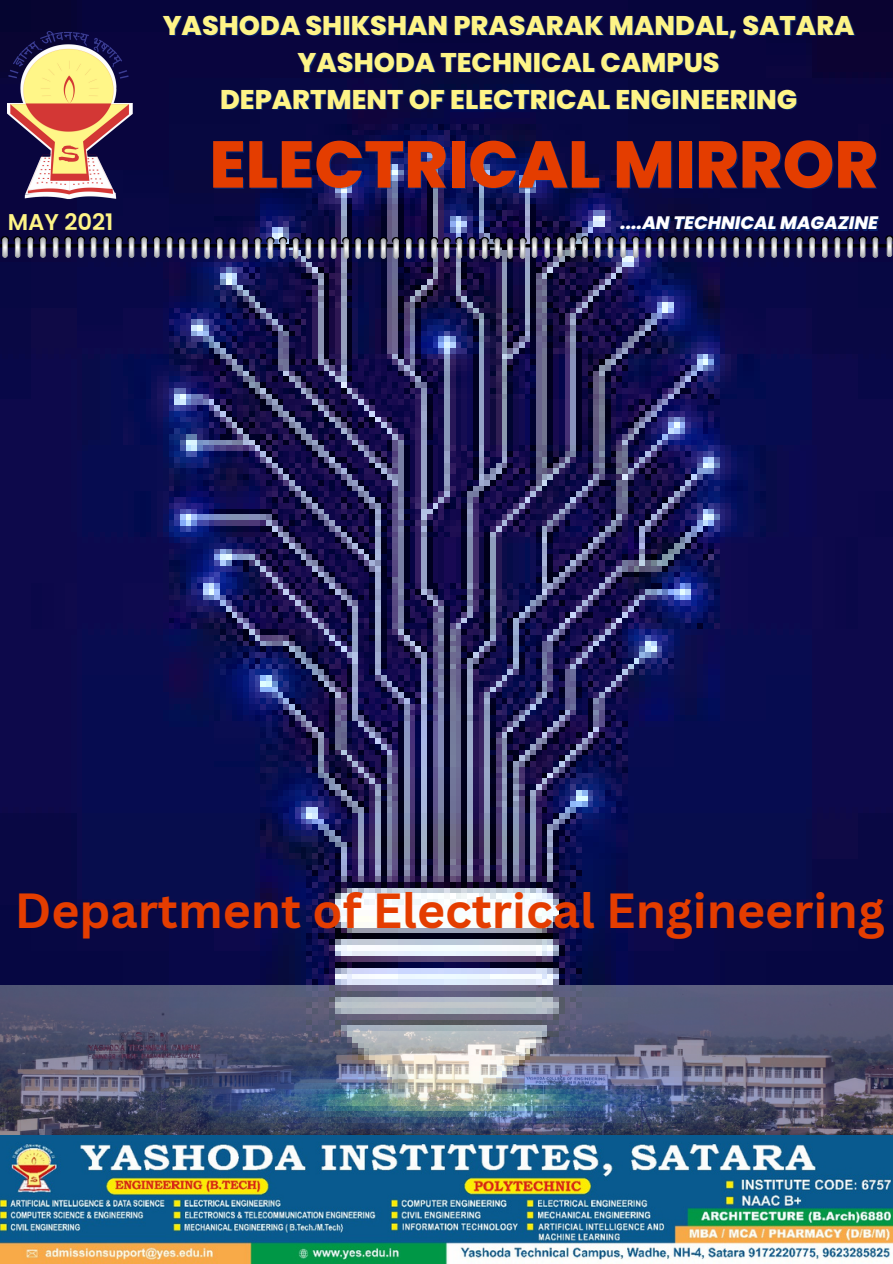
<style>
.page{position:relative;width:893px;height:1264px;background:#fff}
.page>*{position:absolute;margin:0;border:0;box-sizing:border-box;transform-origin:0 0}
.t1{font:800 66px "Poppins";color:#e43d00}
.t2{font:700 48px "Canva Sans";color:#e43d00}
.t3{font:800 27px/37.2px "Poppins";color:#fef487;text-align:center}
.t4{font:600 22.8px "Poppins";color:#fef487}
.t5{font:italic 800 18px "Poppins";color:#fff}
.s1{color:rgb(0 74 173/.4)}
</style>
<div class="page">
<img style="left:0;top:0;width:892px;height:985px">
<img style="left:8px;top:32px;width:125px;height:167px">
<img style="left:0;top:985px;width:892px;height:150px">
<svg style="left:1px;top:236px;width:878px;height:22px;background:#545470"></svg>
<svg style="left:885px;top:235px;width:7px;height:22px"></svg>
<img style="left:0;top:1135px;width:892px;height:128px">
<p class="t4" style="left:8px;top:206px;width:107px">MAY 2021</p>
<p class="t3" style="left:163px;top:7px;width:693px">YASHODA SHIKSHAN PRASARAK MANDAL, SATARA<br>YASHODA TECHNICAL CAMPUS<br>DEPARTMENT OF ELECTRICAL ENGINEERING</p>
<h1 class="t1" style="left:209px;top:118px;width:670px">ELECTRICAL MIRROR</h1>
<p class="t5" style="left:621px;top:210px;width:258px"><span class="s1">....</span>AN TECHNICAL MAGAZINE</p>
<p class="t2" style="left:15px;top:876px;width:871px">Department of Electrical Engineering</p>
</div>
